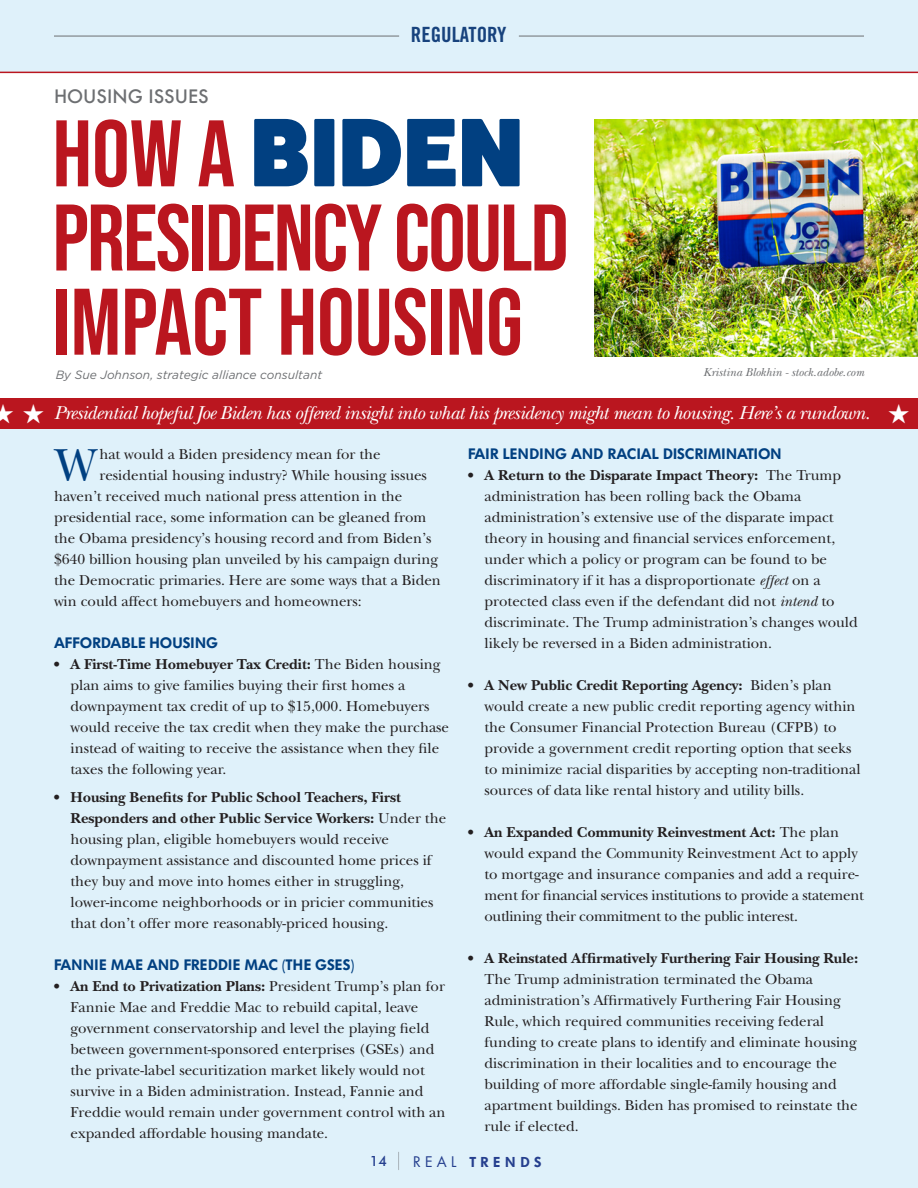
<style>
.page{position:relative;width:918px;height:1188px;background:#fff}
.page>*{position:absolute;margin:0;border:0;box-sizing:border-box;transform-origin:0 0}
.t1{font:800 97.65px "Fat Frank";letter-spacing:.01em;color:#014081}
.t2{font:94.2px/84.2px "Bebas Neue";letter-spacing:-.02em;color:#ba161f}
.t3{font:46.8px "New Baskerville";color:#014081}
.t4{font:21px "Trade Gothic LT Std Bd Cn 20";color:#17427d}
.t5{font:italic 19.5px "New Baskerville";letter-spacing:-.03em;color:#fff}
.t6{font:500 18px "Futura";color:#6d6f72}
.t7{font:15px/21px "New Baskerville";color:#231f20}
.t8{font:15px/21px "New Baskerville";letter-spacing:-.02em;color:#231f20}
.t9{font:600 15px "Futura BQ";color:#014081}
.t10{font:600 14.25px "Futura BQ";letter-spacing:.32em;color:#253f8e}
.t11{font:500 14.25px "Futura BT";color:#253f8e}
.t12{font:italic 12px "Gotham";color:#6d6f72}
.t13{font:italic 12px "New Baskerville";color:#6d6f72}
.s1{font-family:"Bebas Neue";font-weight:400;font-size:94.2px;color:#ba161f}
.s2{font-weight:700}
.s3{font-style:italic}
.s4{font-family:"Futura Std";font-weight:400}
</style>
<div class="page">
<div style="left:0;top:425px;width:918px;height:763px;background:#dff1fa"></div>
<div style="left:0;top:0;width:918px;height:72px;background:#dff1fa"></div>
<img style="left:594px;top:119px;width:324px;height:238px">
<hr style="left:54px;top:36px;width:345px;height:1px;background:#6d6f72">
<hr style="left:519px;top:36px;width:345px;height:1px;background:#6d6f72">
<svg style="left:398px;top:1152px;width:1px;height:18px"></svg>
<div style="left:0;top:398px;width:918px;height:31px;background:#ba161f"></div>
<hr style="left:0;top:72px;width:918px;height:1px;background:#ba161f">
<p class="t6" style="left:54px;top:84px;width:156px">HOUSING ISSUES</p>
<p class="t4" style="left:411px;top:22px;width:97px">REGULATORY</p>
<p class="t1" style="left:52px;top:98px;width:472px"><span class="s1">HOW A</span> BIDEN</p>
<p class="t2" style="left:52px;top:195px;width:518px">PRESIDENCY COULD<br>IMPACT HOUSING</p>
<p class="t12" style="left:56px;top:368px;width:268px">By Sue Johnson, strategic alliance consultant</p>
<p class="t13" style="left:703px;top:366px;width:162px">Kristina Blokhin - stock.adobe.com</p>
<p class="t5" style="left:54px;top:401px;width:818px">Presidential hopeful Joe Biden has offered insight into what his presidency might mean to housing. Here’s a rundown.</p>
<p class="t3" style="left:55px;top:437px;width:44px">W</p>
<p class="t7" style="left:99px;top:444px;width:283px">hat would a Biden presidency mean for the</p>
<p class="t7" style="left:99px;top:465px;width:329px">residential housing industry? While housing issues</p>
<p class="t7" style="left:54px;top:486px;width:350px">haven’t received much national press attention in the</p>
<p class="t7" style="left:54px;top:507px;width:374px">presidential race, some information can be gleaned from</p>
<p class="t7" style="left:54px;top:528px;width:379px">the Obama presidency’s housing record and from Biden’s</p>
<p class="t7" style="left:54px;top:549px;width:386px">$640 billion housing plan unveiled by his campaign during</p>
<p class="t7" style="left:54px;top:570px;width:388px">the Democratic primaries. Here are some ways that a Biden</p>
<p class="t7" style="left:54px;top:591px;width:309px">win could affect homebuyers and homeowners:</p>
<p class="t9" style="left:54px;top:634px;width:166px">AFFORDABLE HOUSING</p>
<p class="t7" style="left:70px;top:654px;width:380px;text-indent:-16px"><span class="s2">• A First-Time Homebuyer Tax Credit:</span> The Biden housing plan aims to give families buying their first homes a downpayment tax credit of up to $15,000. Homebuyers would receive the tax credit when they make the purchase instead of waiting to receive the assistance when they file taxes the following year.</p>
<p class="t7" style="left:70px;top:786px;width:377px;text-indent:-16px"><span class="s2">• Housing Benefits for Public School Teachers, First Responders and other Public Service Workers:</span> Under the housing plan, eligible homebuyers would receive downpayment assistance and discounted home prices if they buy and move into homes either in struggling, lower-income neighborhoods or in pricier communities that don’t offer more reasonably-priced housing.</p>
<p class="t9" style="left:54px;top:956px;width:302px">FANNIE MAE AND FREDDIE MAC (THE GSES)</p>
<p class="t7" style="left:70px;top:975px;width:376px;text-indent:-16px"><span class="s2">• An End to Privatization Plans:</span> President Trump’s plan for Fannie Mae and Freddie Mac to rebuild capital, leave government conservatorship and level the playing field between government-sponsored enterprises (GSEs) and the private-label securitization market likely would not survive in a Biden administration. Instead, Fannie and Freddie would remain under government control with an expanded affordable housing mandate.</p>
<p class="t9" style="left:468px;top:445px;width:315px">FAIR LENDING AND RACIAL DISCRIMINATION</p>
<p class="t7" style="left:484px;top:465px;width:375px;text-indent:-16px"><span class="s2">• A Return to the Disparate Impact Theory:</span> The Trump administration has been rolling back the Obama administration’s extensive use of the disparate impact theory in housing and financial services enforcement, under which a policy or program can be found to be discriminatory if it has a disproportionate <span class="s3">effect</span> on a protected class even if the defendant did not <span class="s3">intend</span> to discriminate. The Trump administration’s changes would likely be reversed in a Biden administration.</p>
<p class="t7" style="left:484px;top:675px;width:378px;text-indent:-16px"><span class="s2">• A New Public Credit Reporting Agency:</span> Biden’s plan would create a new public credit reporting agency within the Consumer Financial Protection Bureau (CFPB) to provide a government credit reporting option that seeks to minimize racial disparities by accepting non-traditional sources of data like rental history and utility bills.</p>
<p class="t8" style="left:484px;top:822px;width:381px;text-indent:-16px"><span class="s2">• An Expanded Community Reinvestment Act:</span> The plan would expand the Community Reinvestment Act to apply to mortgage and insurance companies and add a require&shy;ment for financial services institutions to provide a statement outlining their commitment to the public interest.</p>
<p class="t7" style="left:484px;top:948px;width:375px;text-indent:-16px"><span class="s2">• A Reinstated Affirmatively Furthering Fair Housing Rule:<br></span>The Trump administration terminated the Obama administration’s Affirmatively Furthering Fair Housing Rule, which required communities receiving federal funding to create plans to identify and eliminate housing discrimination in their localities and to encourage the building of more affordable single-family housing and apartment buildings. Biden has promised to reinstate the rule if elected.</p>
<p class="t11" style="left:370px;top:1153px;width:19px">14</p>
<p class="t10" style="left:413px;top:1153px;width:130px"><span class="s4">REAL</span> TRENDS</p>
</div>
